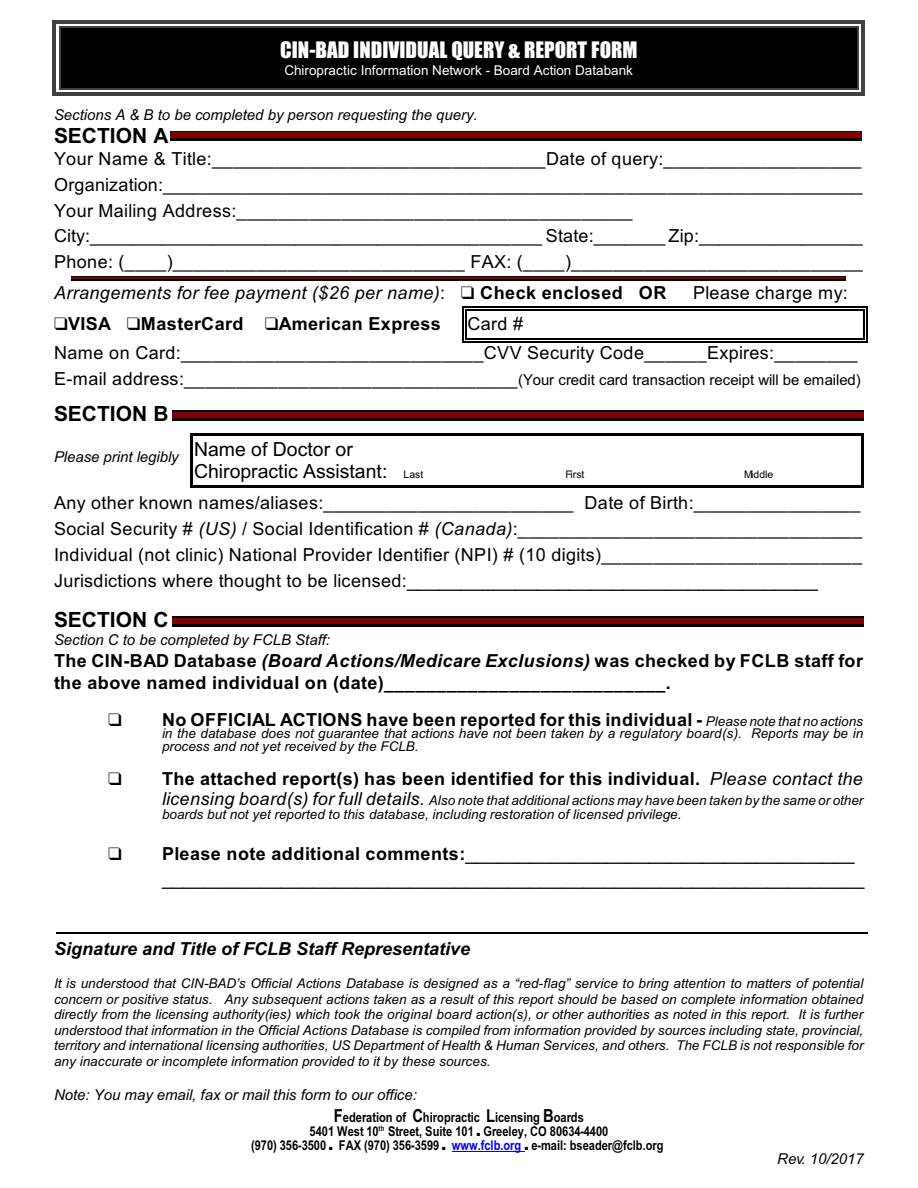
<style>
.page{position:relative;width:918px;height:1188px;background:#fff}
.page>*{position:absolute;margin:0;border:0;box-sizing:border-box;transform-origin:0 0}
.t1{font:21px "Impact";color:#fff}
.t2{font:700 21px "Arial";color:#000}
.t3{font:19.5px/22.4px "Arial";color:#000}
.t4{font:18px/25.7px "Arial";letter-spacing:.02em;color:#000}
.t5{font:700 18px/22.2px "Arial";letter-spacing:.025em;color:#000}
.t6{font:italic 700 18px "Arial";color:#000}
.t7{font:italic 18px "Arial";letter-spacing:.025em;color:#000}
.t8{font:italic 15px "Arial";color:#000}
.t9{font:15px "Arial";color:#000}
.t10{font:italic 13.5px/15.5px "Arial";color:#000}
.t11{font:700 13.5px/13.6px "Arial Narrow";color:#000;text-align:center}
.t12{font:13.5px "Arial";color:#fff}
.t13{font:10.5px "Arial";color:#000}
.s1{font-style:normal}
.s2{font-size:18px}
.s3{font-style:italic}
.s4{font-size:19.5px}
.s5{font-weight:400;font-style:italic;font-size:13.5px}
.s6{font-weight:400;font-style:italic}
.s7{font-weight:700;font-size:18px}
.s8{font-size:10.5px}
.s9{color:#00f}
</style>
<div class="page">
<div style="left:59px;top:27px;width:800px;height:62px;background:#000"></div>
<hr style="left:59px;top:27px;width:1px;height:62px;background:#404040">
<hr style="left:857px;top:27px;width:2px;height:62px;background:#404040">
<hr style="left:59px;top:27px;width:799px;height:1px;background:#404040">
<hr style="left:59px;top:88px;width:799px;height:1px;background:#404040">
<hr style="left:53px;top:20px;width:3px;height:76px;background:#404040">
<hr style="left:861px;top:20px;width:4px;height:76px;background:#404040">
<hr style="left:53px;top:20px;width:812px;height:4px;background:#404040">
<hr style="left:53px;top:92px;width:812px;height:4px;background:#404040">
<hr style="left:190px;top:433px;width:3px;height:55px;background:#000">
<hr style="left:861px;top:433px;width:3px;height:55px;background:#000">
<hr style="left:190px;top:433px;width:674px;height:3px;background:#000">
<hr style="left:190px;top:485px;width:674px;height:3px;background:#000">
<hr style="left:465px;top:309px;width:2px;height:30px;background:#000">
<hr style="left:863px;top:309px;width:2px;height:30px;background:#000">
<hr style="left:465px;top:309px;width:399px;height:1px;background:#000">
<hr style="left:465px;top:338px;width:399px;height:2px;background:#000">
<hr style="left:463px;top:306px;width:1px;height:36px;background:#000">
<hr style="left:866px;top:306px;width:1px;height:36px;background:#000">
<hr style="left:463px;top:306px;width:404px;height:1px;background:#000">
<hr style="left:463px;top:341px;width:404px;height:2px;background:#000">
<hr style="left:171px;top:131px;width:691px;height:1px;background:#000">
<div style="left:171px;top:132px;width:691px;height:6px;background:#800000"></div>
<hr style="left:171px;top:138px;width:691px;height:3px;background:#000">
<hr style="left:71px;top:276px;width:775px;height:1px;background:#000">
<hr style="left:71px;top:277px;width:775px;height:2px;background:#800000">
<hr style="left:71px;top:279px;width:775px;height:1px;background:#000">
<hr style="left:173px;top:411px;width:691px;height:1px;background:#000">
<div style="left:173px;top:412px;width:691px;height:6px;background:#800000"></div>
<hr style="left:173px;top:418px;width:691px;height:3px;background:#000">
<hr style="left:173px;top:616px;width:691px;height:2px;background:#000">
<div style="left:173px;top:618px;width:691px;height:6px;background:#800000"></div>
<hr style="left:173px;top:624px;width:691px;height:3px;background:#000">
<hr style="left:56px;top:932px;width:811px;height:2px;background:#000">
<hr style="left:452px;top:1152px;width:73px;height:1px;background:#00f">
<h1 class="t1" style="left:280px;top:42px;width:359px">CIN-BAD INDIVIDUAL QUERY &amp; REPORT FORM</h1>
<p class="t12" style="left:284px;top:65px;width:350px">Chiropractic Information Network - Board Action Databank</p>
<p class="t8" style="left:54px;top:109px;width:425px">Sections A &amp; B to be completed by person requesting the query.</p>
<h1 class="t2" style="left:54px;top:128px;width:116px">SECTION A</h1>
<p class="t4" style="left:54px;top:148px;width:810px">Your Name &amp; Title:________________________________Date of query:___________________ Organization:____________________________________________________________________ Your Mailing Address:______________________________________ City:____________________________________________ State:_______ Zip:________________ Phone: (____)____________________________ FAX: (____)____________________________</p>
<h3 class="t7" style="left:54px;top:286px;width:393px">Arrangements for fee payment ($26 per name)<span class="s1">:</span></h3>
<h3 class="t5" style="left:480px;top:283px;width:188px">Check enclosed OR</h3>
<h3 class="t4" style="left:693px;top:281px;width:156px">Please charge my:</h3>
<h3 class="t5" style="left:68px;top:314px;width:45px">VISA</h3>
<h3 class="t5" style="left:141px;top:314px;width:104px">MasterCard</h3>
<h3 class="t5" style="left:279px;top:314px;width:164px">American Express</h3>
<h3 class="t4" style="left:54px;top:310px;width:805px;line-height:29.8px;text-indent:413px">Card #<br>Name on Card:_____________________________CVV Security Code______Expires:________</h3>
<p class="t9" style="left:54px;top:374px;width:808px"><span class="s2">E-mail address:________________________________</span>(Your credit card transaction receipt will be emailed)</p>
<h1 class="t2" style="left:54px;top:406px;width:116px">SECTION B</h1>
<p class="t8" style="left:54px;top:451px;width:126px">Please print legibly</p>
<p class="t4" style="left:54px;top:492px;width:810px;text-align:justify">Any other known names/aliases:________________________ Date of Birth:________________ Social Security # <span class="s3">(US)</span> / Social Identification # <span class="s3">(Canada)</span>:_________________________________ Individual (not clinic) National Provider Identifier (NPI) # (10 digits)_________________________ Jurisdictions where thought to be licensed:<span class="s4">______________________________________</span></p>
<h1 class="t2" style="left:54px;top:612px;width:116px">SECTION C</h1>
<p class="t8" style="left:54px;top:635px;width:278px">Section C to be completed by FCLB Staff:</p>
<h3 class="t5" style="left:54px;top:651px;width:811px">The CIN-BAD Database <span class="s3">(Board Actions/Medicare Exclusions)</span> was checked by FCLB staff for the above named individual on (date)___________________________.</h3>
<h3 class="t5" style="left:162px;top:710px;width:703px">No OFFICIAL ACTIONS have been reported for this individual - <span class="s5">Please note that no actions</span></h3>
<p class="t10" style="left:162px;top:728px;width:703px;line-height:12.5px">in the database does not guarantee that actions have not been taken by a regulatory board(s). Reports may be in process and not yet received by the FCLB.</p>
<h3 class="t5" style="left:162px;top:770px;width:702px">The attached report(s) has been identified for this individual. <span class="s6">Please contact the</span></h3>
<p class="t10" style="left:162px;top:794px;width:703px;line-height:14.4px"><span class="s2">licensing board(s) for full details.</span> Also note that additional actions may have been taken by the same or other boards but not yet reported to this database, including restoration of licensed privilege.</p>
<h2 class="t3" style="left:162px;top:843px;width:704px;line-height:24.6px"><span class="s7">Please note additional comments:</span>____________________________________ _________________________________________________________________</h2>
<h2 class="t3" style="left:194px;top:439px;width:231px">Name of Doctor or<br>Chiropractic Assistant: <span class="s8">Last</span></h2>
<p class="t13" style="left:566px;top:470px;width:21px">First</p>
<p class="t13" style="left:744px;top:470px;width:31px">Middle</p>
<h3 class="t6" style="left:54px;top:941px;width:418px">Signature and Title of FCLB Staff Representative</h3>
<p class="t10" style="left:54px;top:977px;width:811px;text-align:justify">It is understood that CIN-BAD’s Official Actions Database is designed as a “red-flag” service to bring attention to matters of potential concern or positive status. Any subsequent actions taken as a result of this report should be based on complete information obtained directly from the licensing authority(ies) which took the original board action(s), or other authorities as noted in this report. It is further understood that information in the Official Actions Database is compiled from information provided by sources including state, provincial, territory and international licensing authorities, US Department of Health &amp; Human Services, and others. The FCLB is not responsible for any inaccurate or incomplete information provided to it by these sources.</p>
<p class="t8" style="left:54px;top:1089px;width:364px">Note: You may email, fax or mail this form to our office:</p>
<p class="t11" style="left:251px;top:1112px;width:414px"><span class="s2">F</span>ederation of <span class="s2">C</span>hiropractic <span class="s2">L</span>icensing <span class="s2">B</span>oards<br>5401 West 10<sup>th</sup> Street, Suite 101 Greeley, CO 80634-4400<br>(970) 356-3500 FAX (970) 356-3599 <span class="s9">www.fclb.org</span> e-mail: bseader@fclb.org</p>
<p class="t8" style="left:777px;top:1153px;width:88px">Rev. 10/2017</p>
</div>
